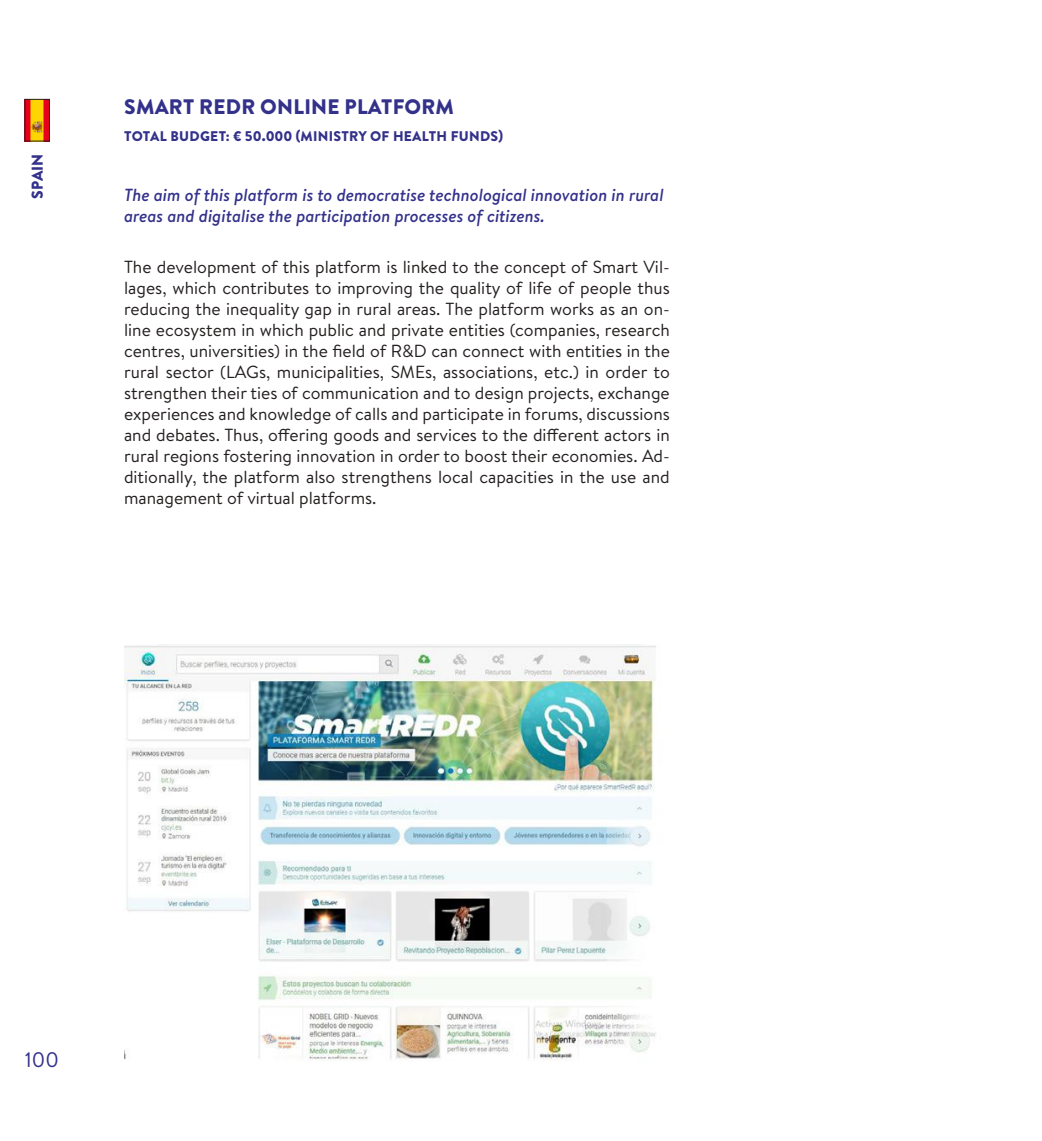
<style>
.page{position:relative;width:1042px;height:1141px;background:#fff}
.page>*{position:absolute;margin:0;border:0;box-sizing:border-box;transform-origin:0 0}
.t1{font:900 21px "Brandon Text";letter-spacing:.01em;color:#33318a}
.t2{font:21px "Brandon Text";color:#33318a}
.t3{font:17.5px/21px "Brandon Text";color:#241f1f;text-align:justify}
.t4{font:italic 500 17.5px/21px "Brandon Text";color:#33318a}
.t5{font:900 15.75px "Brandon Text";letter-spacing:.005em;color:#33318a}
.t6{font:900 14px "Brandon Text";letter-spacing:.02em;color:#33318a}
</style>
<div class="page">
<img style="left:124px;top:644px;width:532px;height:417px">
<img style="left:27px;top:101px;width:21px;height:38px">
<div style="left:25px;top:99px;width:25px;height:42px;border:1px solid #241f1f"></div>
<p class="t5" style="left:26px;top:199px;width:47px;rotate:-90deg">SPAIN</p>
<p class="t1" style="left:124px;top:92px;width:331px">SMART REDR ONLINE PLATFORM</p>
<p class="t6" style="left:124px;top:126px;width:380px">TOTAL BUDGET: € 50.000 (MINISTRY OF HEALTH FUNDS)</p>
<p class="t4" style="left:124px;top:184px;width:541px">The aim of this platform is to democratise technological innovation in rural areas and digitalise the participation processes of citizens.</p>
<p class="t3" style="left:124px;top:256px;width:547px">The development of this platform is linked to the concept of Smart Vil&shy;lages, which contributes to improving the quality of life of people thus reducing the inequality gap in rural areas. The platform works as an on&shy;line ecosystem in which public and private entities (companies, research centres, universities) in the field of R&amp;D can connect with entities in the rural sector (LAGs, municipalities, SMEs, associations, etc.) in order to strengthen their ties of communication and to design projects, exchange experiences and knowledge of calls and participate in forums, discussions and debates. Thus, offering goods and services to the different actors in rural regions fostering innovation in order to boost their economies. Ad&shy;ditionally, the platform also strengthens local capacities in the use and management of virtual platforms.</p>
<p class="t2" style="left:25px;top:1045px;width:36px">100</p>
</div>
